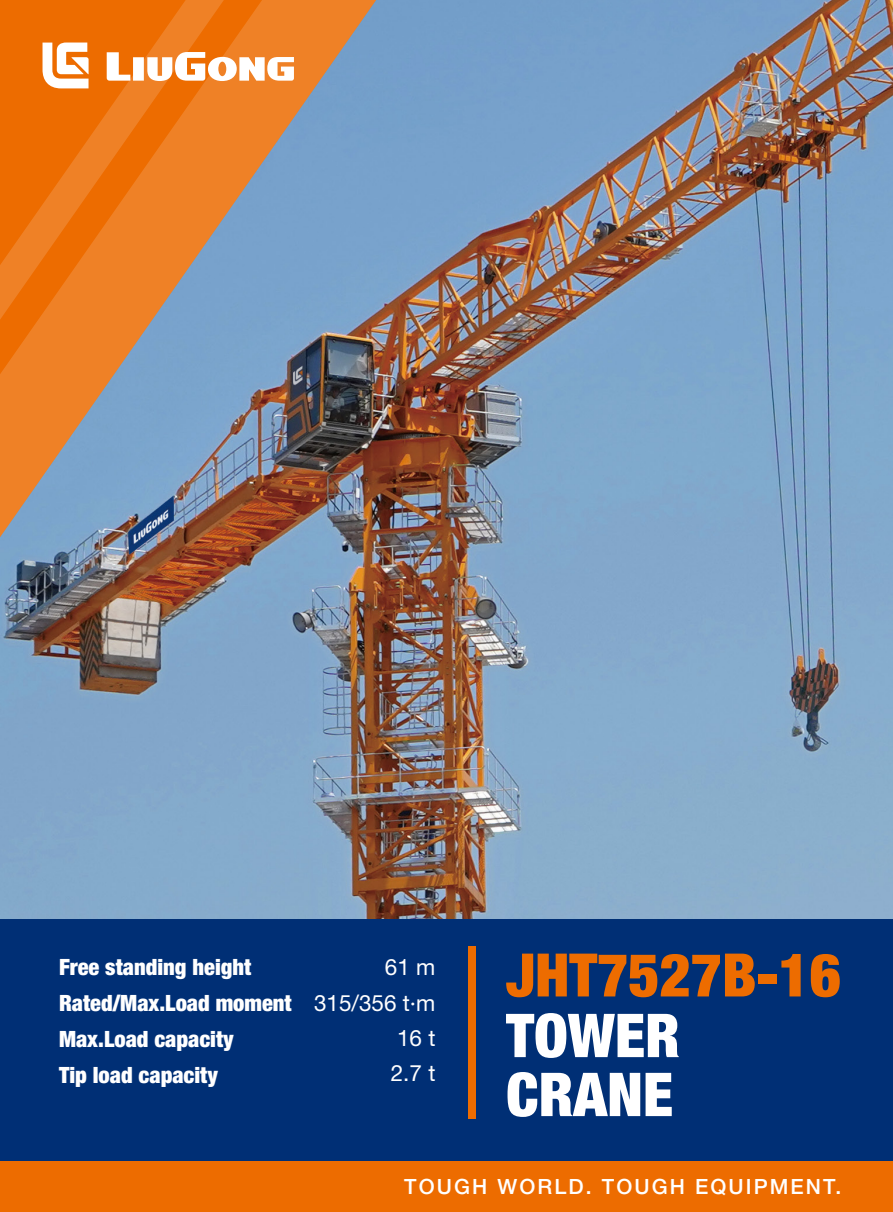
<style>
.page{position:relative;width:893px;height:1212px;background:#fff}
.page>*{position:absolute;margin:0;border:0;box-sizing:border-box;transform-origin:0 0}
.t1{font:900 condensed 60.6px/58.9px "Helvetica Neue LT Pro";color:#fff}
.t2{font:900 condensed 60px "Helvetica Neue LT Pro";color:#ed6c00}
.t3{font:900 condensed 22.5px/36px "Helvetica Neue LT Pro";color:#fff}
.t4{font:22.5px/35.2px "Helvetica Neue LT Pro";color:#fff;text-align:right}
.t5{font:500 21px "Helvetica Neue LT Pro";letter-spacing:.1em;color:#fff}
</style>
<div class="page">
<img style="left:0;top:0;width:893px;height:919px">
<div style="left:0;top:919px;width:893px;height:242px;background:#002f75"></div>
<div style="left:468px;top:946px;width:8px;height:173px;background:#ed6c00"></div>
<div style="left:0;top:1161px;width:893px;height:51px;background:#ed6c00"></div>
<svg style="left:0;top:0;width:376px;height:537px;background:#b08464"></svg>
<svg style="left:43px;top:43px;width:46px;height:45px"></svg>
<svg style="left:107px;top:52px;width:187px;height:29px"></svg>
<p class="t3" style="left:59px;top:949px;width:234px">Free standing height<br>Rated/Max.Load moment<br>Max.Load capacity<br>Tip load capacity</p>
<p class="t4" style="left:314px;top:949px;width:123px">61 m<br>315/356 t·m<br>16 t<br>2.7 t</p>
<h2 class="t2" style="left:506px;top:939px;width:336px">JHT7527B-16</h2>
<h1 class="t1" style="left:506px;top:1006px;width:175px">TOWER<br>CRANE</h1>
<p class="t5" style="left:404px;top:1174px;width:439px">TOUGH WORLD. TOUGH EQUIPMENT.</p>
</div>
